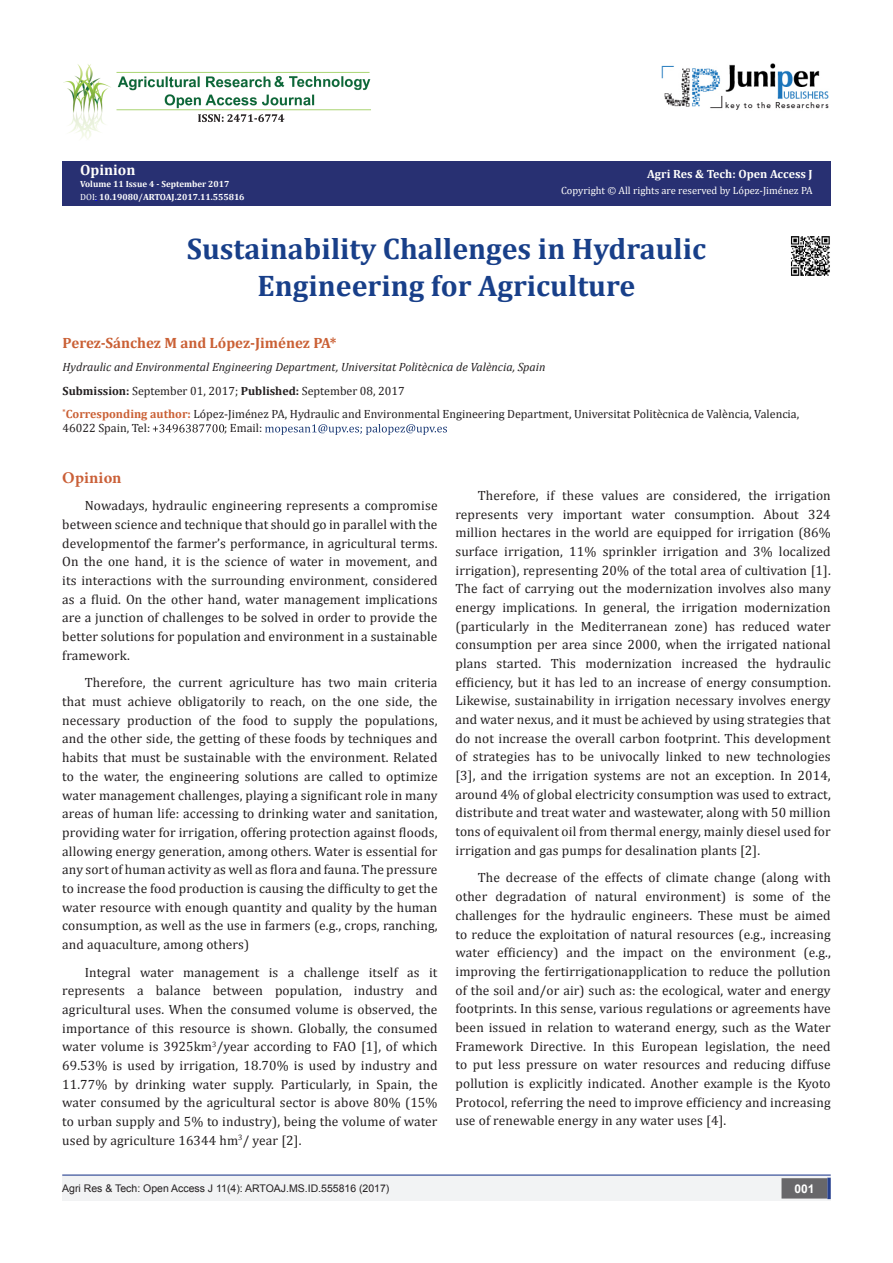
<style>
.page{position:relative;width:893px;height:1263px;background:#fff}
.page>*{position:absolute;margin:0;border:0;box-sizing:border-box;transform-origin:0 0}
.t1{font:700 29.85px "Cambria";color:#183f89}
.t2{font:700 16.5px "Minion Pro";letter-spacing:.01em;color:#ca5f37}
.t3{font:700 15px "Cambria";color:#ca6035}
.t4{font:700 15px "Cambria";color:#fffefc}
.List_Paragraph{font:13.5px/18.8px "Cambria";letter-spacing:.01em;color:#231f20;text-align:justify}
.t5{font:12px/14.4px "Cambria";color:#231f20}
.t6{font:italic 12px "Cambria";color:#231f20}
.t7{font:700 12px "Cambria";color:#fffefc}
.t8{font:700 12px "Arial";color:#fff}
.t9{font:10.5px "Arial";color:#231f20}
.t10{font:10.5px "Cambria";color:#fffefc}
.t11{font:700 9px "Cambria";color:#fff}
.t12{font:700 9px "Cambria";color:#fffefc}
.s1{font-weight:400}
.s2{font-weight:700}
.s3{font-weight:700;color:#ca6035}
</style>
<div class="page">
<svg style="left:153px;top:424px;width:71px;height:8px"></svg>
<svg style="left:265px;top:424px;width:182px;height:11px"></svg>
<div style="left:62px;top:1176px;width:441px;height:25px;background:#f2f3f4"></div>
<div style="left:503px;top:1176px;width:328px;height:25px;background:#f2f3f4"></div>
<div style="left:782px;top:1179px;width:45px;height:19px;background:#68676a"></div>
<div style="left:781px;top:1178px;width:46px;height:20px;border:2px solid #68676a"></div>
<svg style="left:827px;top:1178px;width:4px;height:21px"></svg>
<img style="left:661px;top:63px;width:168px;height:47px">
<img style="left:64px;top:64px;width:307px;height:76px">
<div style="left:62px;top:161px;width:769px;height:44px;background:#283072"></div>
<hr style="left:62px;top:1174px;width:769px;height:2px;background:#253f8e">
<img style="left:791px;top:236px;width:39px;height:40px">
<p class="t4" style="left:80px;top:159px;width:57px">Opinion</p>
<p class="t12" style="left:80px;top:178px;width:151px">Volume 11 Issue 4 - September 2017</p>
<p class="t11" style="left:80px;top:190px;width:166px"><span class="s1">DOI:</span> 10.19080/ARTOAJ.2017.11.555816</p>
<p class="t7" style="left:647px;top:166px;width:167px">Agri Res &amp; Tech: Open Access J</p>
<p class="t10" style="left:561px;top:184px;width:253px">Copyright © All rights are reserved by López-Jiménez PA</p>
<p class="t1" style="left:187px;top:227px;width:521px">Sustainability Challenges in Hydraulic</p>
<p class="t1" style="left:258px;top:265px;width:379px">Engineering for Agriculture</p>
<p class="t3" style="left:63px;top:332px;width:275px">Perez-Sánchez M and López-Jiménez PA*</p>
<p class="t6" style="left:63px;top:359px;width:484px">Hydraulic and Environmental Engineering Department, Universitat Politècnica de València, Spain</p>
<p class="t5" style="left:63px;top:383px;width:344px"><span class="s2">Submission:</span> September 01, 2017; <span class="s2">Published:</span> September 08, 2017</p>
<p class="t5" style="left:63px;top:407px;width:738px"><sup>*</sup><span class="s3">Corresponding author:</span> López-Jiménez PA, Hydraulic and Environmental Engineering Department, Universitat Politècnica de València, Valencia,<br>46022 Spain, Tel:</p>
<p class="t5" style="left:224px;top:421px;width:40px">; Email:</p>
<p class="t2" style="left:62px;top:466px;width:61px">Opinion</p>
<p class="List_Paragraph" style="left:62px;top:496px;width:377px;text-indent:22px">Nowadays, hydraulic engineering represents a compromise between science and technique that should go in parallel with the developmentof the farmer’s performance, in agricultural terms.<br>On the one hand, it is the science of water in movement, and its interactions with the surrounding environment, considered as a fluid. On the other hand, water management implications are a junction of challenges to be solved in order to provide the better solutions for population and environment in a sustainable framework.</p>
<p class="List_Paragraph" style="left:62px;top:673px;width:377px;text-indent:22px">Therefore, the current agriculture has two main criteria that must achieve obligatorily to reach, on the one side, the necessary production of the food to supply the populations, and the other side, the getting of these foods by techniques and habits that must be sustainable with the environment. Related to the water, the engineering solutions are called to optimize water management challenges, playing a significant role in many areas of human life: accessing to drinking water and sanitation, providing water for irrigation, offering protection against floods, allowing energy generation, among others. Water is essential for any sort of human activity as well as flora and fauna. The pressure to increase the food production is causing the difficulty to get the water resource with enough quantity and quality by the human consumption, as well as the use in farmers (e.g., crops, ranching, and aquaculture, among others)</p>
<p class="List_Paragraph" style="left:62px;top:962px;width:377px;text-indent:22px">Integral water management is a challenge itself as it represents a balance between population, industry and agricultural uses. When the consumed volume is observed, the importance of this resource is shown. Globally, the consumed water volume is 3925km<sup>3</sup>/year according to FAO [1], of which 69.53% is used by irrigation, 18.70% is used by industry and 11.77% by drinking water supply. Particularly, in Spain, the water consumed by the agricultural sector is above 80% (15% to urban supply and 5% to industry), being the volume of water used by agriculture 16344 hm<sup>3</sup>/ year [2].</p>
<p class="List_Paragraph" style="left:455px;top:486px;width:377px;text-indent:22px">Therefore, if these values are considered, the irrigation represents very important water consumption. About 324 million hectares in the world are equipped for irrigation (86% surface irrigation, 11% sprinkler irrigation and 3% localized irrigation), representing 20% of the total area of cultivation [1].<br>The fact of carrying out the modernization involves also many energy implications. In general, the irrigation modernization (particularly in the Mediterranean zone) has reduced water consumption per area since 2000, when the irrigated national plans started. This modernization increased the hydraulic efficiency, but it has led to an increase of energy consumption.<br>Likewise, sustainability in irrigation necessary involves energy and water nexus, and it must be achieved by using strategies that do not increase the overall carbon footprint. This development of strategies has to be univocally linked to new technologies [3], and the irrigation systems are not an exception. In 2014, around 4% of global electricity consumption was used to extract, distribute and treat water and wastewater, along with 50 million tons of equivalent oil from thermal energy, mainly diesel used for irrigation and gas pumps for desalination plants [2].</p>
<p class="List_Paragraph" style="left:455px;top:868px;width:377px;text-indent:22px">The decrease of the effects of climate change (along with other degradation of natural environment) is some of the challenges for the hydraulic engineers. These must be aimed to reduce the exploitation of natural resources (e.g., increasing water efficiency) and the impact on the environment (e.g., improving the fertirrigationapplication to reduce the pollution of the soil and/or air) such as: the ecological, water and energy footprints. In this sense, various regulations or agreements have been issued in relation to waterand energy, such as the Water Framework Directive. In this European legislation, the need to put less pressure on water resources and reducing diffuse pollution is explicitly indicated. Another example is the Kyoto Protocol, referring the need to improve efficiency and increasing use of renewable energy in any water uses [4].</p>
<p class="t9" style="left:62px;top:1182px;width:329px">Agri Res &amp; Tech: Open Access J 11(4): ARTOAJ.MS.ID.555816 (2017)</p>
<p class="t8" style="left:794px;top:1180px;width:22px">001</p>
</div>
